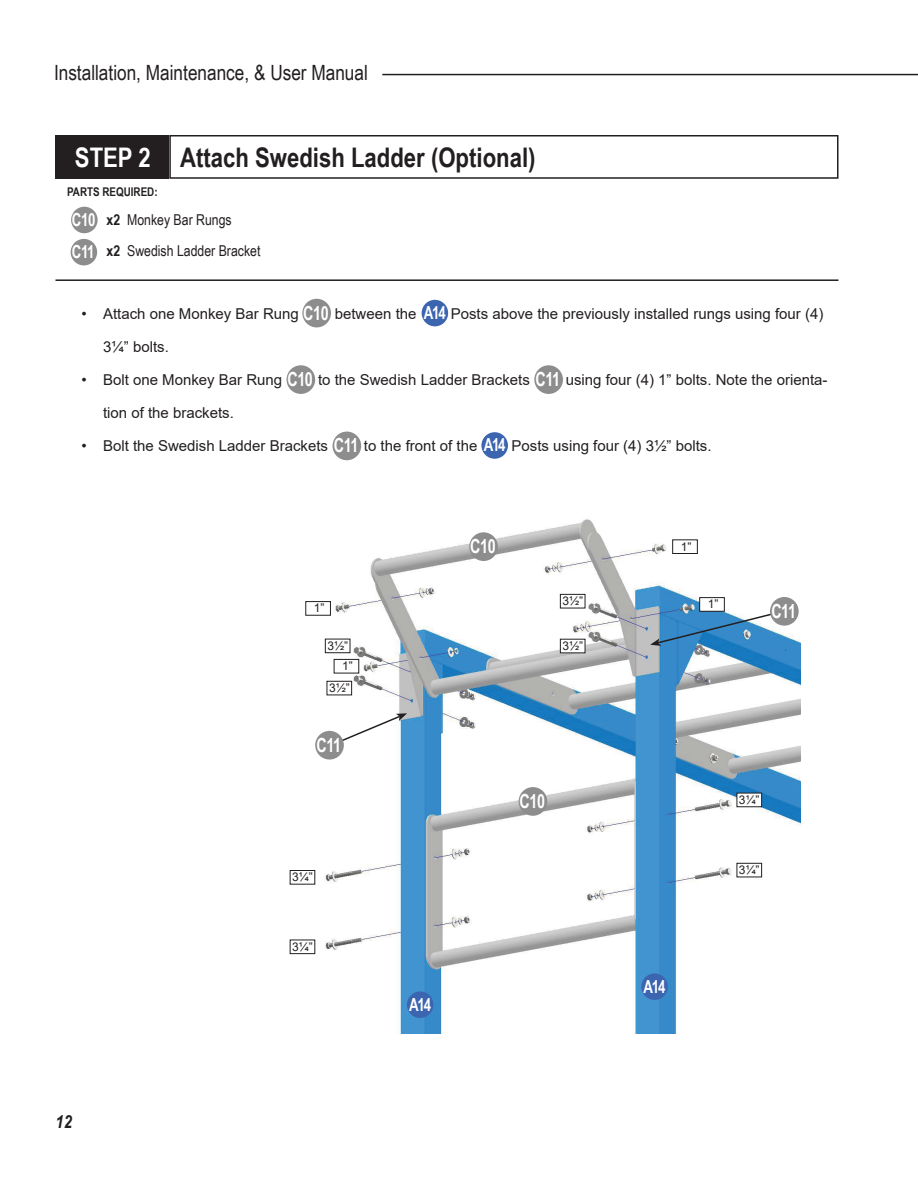
<style>
.page{position:relative;width:918px;height:1188px;background:#fff}
.page>*{position:absolute;margin:0;border:0;box-sizing:border-box;transform-origin:0 0}
.t1{font:700 27px "Arial Narrow";color:#231f20}
.t2{font:21px "Arial Narrow";color:#231f20}
.t3{font:700 19.5px "Arial Narrow";letter-spacing:-.025em;color:#fff;scale:.9 1}
.t4{font:700 18px/32.2px "Arial Narrow";letter-spacing:-.075em;color:#fff;scale:.9 1}
.t5{font:italic 700 18px "Arial Narrow";color:#231f20}
.t6{font:15px "Arial";color:#231f20}
.t7{font:15px/31.5px "Arial Narrow";color:#231f20}
.t8{font:12px "Arial";color:#231f20}
.t9{font:700 12px "Arial Narrow";color:#231f20}
.s1{color:#fff}
.s2{font-weight:700}
</style>
<div class="page">
<hr style="left:382px;top:74px;width:536px;height:1px;background:#231f20">
<div style="left:56px;top:135px;width:113px;height:44px;background:#231f20"></div>
<div style="left:169px;top:135px;width:669px;height:44px;border:2px solid #231f20"></div>
<hr style="left:56px;top:279px;width:782px;height:2px;background:#231f20">
<div style="left:71px;top:207px;width:27px;height:26px;background:#8d8d8d;border-radius:50%"></div>
<div style="left:71px;top:239px;width:26px;height:26px;background:#8d8d8d;border-radius:50%"></div>
<img style="left:289px;top:519px;width:511px;height:515px">
<div style="left:290px;top:871px;width:25px;height:13px;background:#fff"></div>
<div style="left:290px;top:870px;width:25px;height:15px;border:1px solid #231f20"></div>
<div style="left:290px;top:940px;width:25px;height:14px;background:#fff"></div>
<div style="left:290px;top:940px;width:25px;height:14px;border:1px solid #231f20"></div>
<div style="left:737px;top:863px;width:25px;height:14px;background:#fff"></div>
<div style="left:737px;top:863px;width:25px;height:14px;border:1px solid #231f20"></div>
<div style="left:560px;top:594px;width:25px;height:14px;background:#fff"></div>
<div style="left:560px;top:594px;width:25px;height:14px;border:1px solid #231f20"></div>
<div style="left:737px;top:793px;width:25px;height:14px;background:#fff"></div>
<div style="left:737px;top:793px;width:25px;height:14px;border:1px solid #231f20"></div>
<div style="left:560px;top:639px;width:25px;height:14px;background:#fff"></div>
<div style="left:325px;top:639px;width:25px;height:14px;background:#fff"></div>
<div style="left:325px;top:639px;width:25px;height:14px;border:1px solid #231f20"></div>
<div style="left:327px;top:681px;width:25px;height:14px;background:#fff"></div>
<div style="left:327px;top:681px;width:25px;height:14px;border:1px solid #231f20"></div>
<div style="left:673px;top:540px;width:24px;height:14px;background:#fff"></div>
<div style="left:672px;top:539px;width:26px;height:15px;border:1px solid #231f20"></div>
<div style="left:700px;top:598px;width:24px;height:13px;background:#fff"></div>
<div style="left:699px;top:597px;width:26px;height:15px;border:1px solid #231f20"></div>
<div style="left:306px;top:602px;width:24px;height:13px;background:#fff"></div>
<div style="left:305px;top:601px;width:26px;height:15px;border:1px solid #231f20"></div>
<div style="left:334px;top:659px;width:25px;height:14px;background:#fff"></div>
<div style="left:334px;top:659px;width:25px;height:14px;border:1px solid #231f20"></div>
<div style="left:407px;top:991px;width:26px;height:27px;background:#3c65b0;border-radius:50%"></div>
<div style="left:641px;top:973px;width:27px;height:27px;background:#3c65b0;border-radius:50%"></div>
<div style="left:519px;top:787px;width:28px;height:29px;background:#8d8d8d;border-radius:50%"></div>
<div style="left:469px;top:532px;width:29px;height:29px;background:#8d8d8d;border-radius:50%"></div>
<svg style="left:325px;top:713px;width:82px;height:36px"></svg>
<div style="left:315px;top:731px;width:29px;height:29px;background:#8d8d8d;border-radius:50%"></div>
<svg style="left:650px;top:611px;width:131px;height:35px;background:#5695c4"></svg>
<div style="left:770px;top:597px;width:29px;height:29px;background:#8d8d8d;border-radius:50%"></div>
<div style="left:333px;top:432px;width:28px;height:28px;background:#8d8d8d;border-radius:50%"></div>
<div style="left:302px;top:299px;width:29px;height:28px;background:#8d8d8d;border-radius:50%"></div>
<div style="left:287px;top:365px;width:28px;height:29px;background:#8d8d8d;border-radius:50%"></div>
<div style="left:534px;top:365px;width:29px;height:29px;background:#8d8d8d;border-radius:50%"></div>
<div style="left:481px;top:432px;width:27px;height:27px;background:#3c65b0;border-radius:50%"></div>
<div style="left:422px;top:300px;width:26px;height:26px;background:#3c65b0;border-radius:50%"></div>
<h2 class="t2" style="left:54px;top:57px;width:315px">Installation, Maintenance, &amp; User Manual</h2>
<h1 class="t1" style="left:75px;top:137px;width:462px"><span class="s1">STEP 2</span> Attach Swedish Ladder (Optional)</h1>
<p class="t9" style="left:67px;top:183px;width:92px">PARTS REQUIRED:</p>
<p class="t7" style="left:107px;top:203px;width:155px"><span class="s2">x2</span> Monkey Bar Rungs<br><span class="s2">x2</span> Swedish Ladder Bracket</p>
<p class="t4" style="left:72px;top:203px;width:28px">C10<br>C11</p>
<h3 class="t3" style="left:303px;top:298px;width:30px">C10</h3>
<p class="t4" style="left:424px;top:296px;width:26px">A14</p>
<p class="t6" style="left:81px;top:304px;width:743px">• Attach one Monkey Bar Rung C1 between the A4 Posts above the previously installed rungs using four (4)</p>
<p class="t6" style="left:103px;top:337px;width:67px">31/4” bolts.</p>
<p class="t6" style="left:81px;top:370px;width:748px">• Bolt one Monkey Bar Rung C1 to the Swedish Ladder Brackets C1 using four (4) 1” bolts. Note the orienta-</p>
<p class="t6" style="left:103px;top:403px;width:132px">tion of the brackets.</p>
<p class="t6" style="left:81px;top:436px;width:632px">• Bolt the Swedish Ladder Brackets C1 to the front of the A4 Posts using four (4) 31/2” bolts.</p>
<h3 class="t3" style="left:287px;top:364px;width:30px">C10</h3>
<h3 class="t3" style="left:536px;top:364px;width:29px">C11</h3>
<h3 class="t3" style="left:334px;top:431px;width:29px">C11</h3>
<p class="t4" style="left:484px;top:428px;width:26px">A14</p>
<p class="t5" style="left:56px;top:1108px;width:18px">12</p>
<p class="t8" style="left:314px;top:600px;width:12px">1”</p>
<h3 class="t3" style="left:470px;top:531px;width:30px">C10</h3>
<p class="t8" style="left:562px;top:593px;width:22px">31/2”</p>
<p class="t8" style="left:327px;top:637px;width:22px">31/2”</p>
<p class="t8" style="left:562px;top:637px;width:22px">31/2”</p>
<p class="t8" style="left:329px;top:680px;width:22px">31/2”</p>
<p class="t8" style="left:342px;top:658px;width:12px">1”</p>
<h3 class="t3" style="left:317px;top:730px;width:29px">C11</h3>
<p class="t8" style="left:292px;top:869px;width:22px">31/4”</p>
<p class="t8" style="left:292px;top:938px;width:22px">31/4”</p>
<p class="t4" style="left:409px;top:987px;width:26px">A14</p>
<h3 class="t3" style="left:520px;top:786px;width:30px">C10</h3>
<p class="t8" style="left:681px;top:538px;width:12px">1”</p>
<p class="t8" style="left:708px;top:596px;width:12px">1”</p>
<h3 class="t3" style="left:771px;top:596px;width:29px">C11</h3>
<p class="t4" style="left:644px;top:969px;width:26px">A14</p>
<p class="t8" style="left:739px;top:791px;width:22px">31/4”</p>
<p class="t8" style="left:739px;top:862px;width:22px">31/4”</p>
</div>
